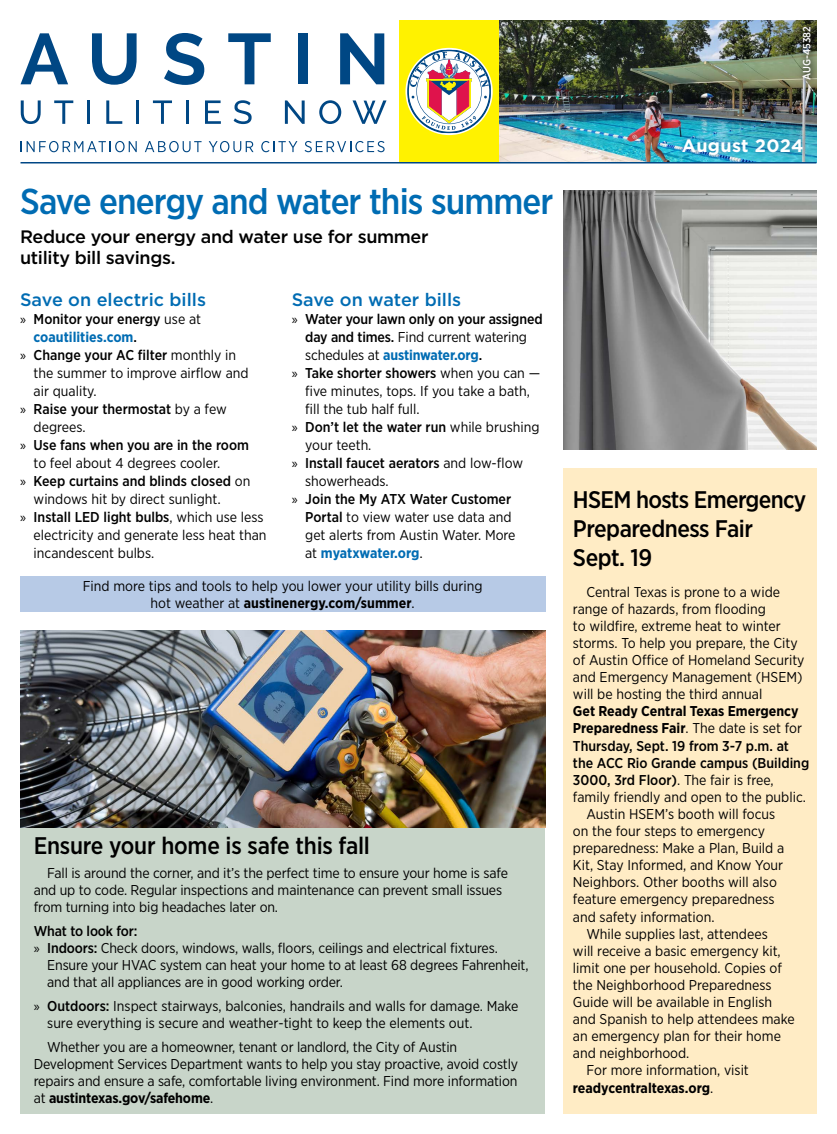
<style>
.page{position:relative;width:837px;height:1134px;background:#fff}
.page>*{position:absolute;margin:0;border:0;box-sizing:border-box;transform-origin:0 0}
.t1{font:500 36px "Gotham Narrow";letter-spacing:-.025em;color:#006cb3}
.t2{font:500 24px/28.8px "Gotham Narrow";letter-spacing:-.02em;color:#000}
.t3{font:500 18px/21.6px "Gotham";letter-spacing:-.02em;color:#000}
.t4{font:500 18px "Gotham";color:#006cb3}
.t5{font:700 18px "Gotham";letter-spacing:.015em;color:#fff}
.t6{font:14.25px/17.1px "Gotham Narrow";color:#000}
.t7{font:500 14.25px "Gotham Narrow";color:#000}
.t8{font:700 14.25px "Gotham Narrow";color:#000}
.t9{font:700 14.25px "Gotham Narrow";letter-spacing:-.01em;color:#006cb3}
.t10{font:500 10.5px "Gotham Narrow";color:#fff}
.s1{font-family:"Myriad Pro";font-weight:400}
.s2{font-weight:400}
.s3{font-weight:500;color:#000}
.s4{font-family:"Gotham"}
.s5{font-weight:500}
.s6{font-weight:400;color:#000}
.s7{font-family:"Gotham";font-weight:400;color:#000}
.s8{font-weight:700}
.s9{font-family:"Myriad Pro"}
</style>
<div class="page">
<img style="left:499px;top:21px;width:317px;height:141px">
<div style="left:676px;top:132px;width:133px;height:30px;background:#004785;opacity:.45"></div>
<div style="left:399px;top:21px;width:100px;height:142px;background:#fff200"></div>
<hr style="left:21px;top:162px;width:795px;height:2px;background:#004785">
<svg style="left:407px;top:50px;width:84px;height:83px"></svg>
<svg style="left:21px;top:33px;width:47px;height:51px"></svg>
<svg style="left:92px;top:33px;width:45px;height:52px"></svg>
<svg style="left:164px;top:33px;width:40px;height:52px"></svg>
<svg style="left:228px;top:33px;width:43px;height:51px"></svg>
<div style="left:298px;top:33px;width:10px;height:51px;background:#004784"></div>
<svg style="left:340px;top:33px;width:44px;height:51px"></svg>
<svg style="left:353px;top:100px;width:34px;height:24px"></svg>
<svg style="left:319px;top:100px;width:22px;height:24px"></svg>
<svg style="left:285px;top:100px;width:20px;height:24px"></svg>
<svg style="left:234px;top:100px;width:18px;height:24px"></svg>
<svg style="left:205px;top:100px;width:16px;height:24px"></svg>
<hr style="left:186px;top:100px;width:3px;height:24px;background:#004784">
<svg style="left:153px;top:100px;width:19px;height:24px"></svg>
<hr style="left:136px;top:100px;width:3px;height:24px;background:#004784">
<svg style="left:106px;top:100px;width:16px;height:24px"></svg>
<hr style="left:87px;top:100px;width:3px;height:24px;background:#004784">
<svg style="left:54px;top:100px;width:19px;height:24px"></svg>
<svg style="left:21px;top:100px;width:20px;height:24px"></svg>
<svg style="left:21px;top:141px;width:116px;height:11px"></svg>
<svg style="left:145px;top:141px;width:57px;height:11px"></svg>
<svg style="left:209px;top:141px;width:45px;height:11px"></svg>
<svg style="left:261px;top:141px;width:36px;height:11px"></svg>
<svg style="left:305px;top:141px;width:80px;height:11px"></svg>
<svg style="left:796px;top:20px;width:21px;height:66px"></svg>
<img style="left:563px;top:190px;width:254px;height:260px">
<div style="left:20px;top:666px;width:525px;height:448px;background:#c8d5c9"></div>
<img style="left:20px;top:630px;width:525px;height:198px">
<div style="left:20px;top:576px;width:525px;height:36px;background:#b7cae6"></div>
<div style="left:563px;top:468px;width:254px;height:646px;background:#ffecc5"></div>
<p class="t10" style="left:800px;top:80px;width:55px;rotate:-90deg">AUG-45382</p>
<h1 class="t1" style="left:20px;top:179px;width:535px">Save energy and water this summer</h1>
<p class="t3" style="left:20px;top:225px;width:410px">Reduce your energy and water use for summer utility bill savings.</p>
<p class="t4" style="left:20px;top:288px;width:187px">Save on electric bills</p>
<p class="t7" style="left:20px;top:310px;width:182px"><span class="s1">»</span> Monitor your energy <span class="s2">use at</span></p>
<p class="t9" style="left:34px;top:328px;width:105px">coautilities.com<span class="s3">.</span></p>
<p class="t7" style="left:20px;top:346px;width:218px"><span class="s1">»</span> Change your AC filter <span class="s2">monthly in</span></p>
<p class="t6" style="left:34px;top:364px;width:217px">the summer to improve airflow and</p>
<p class="t6" style="left:34px;top:382px;width:65px">air quality.</p>
<p class="t7" style="left:20px;top:400px;width:208px"><span class="s1">»</span> Raise your thermostat <span class="s2">by a few</span></p>
<p class="t6" style="left:34px;top:418px;width:54px">degrees.</p>
<p class="t7" style="left:20px;top:436px;width:230px"><span class="s1">»</span> Use fans when you are in the room</p>
<p class="t6" style="left:34px;top:454px;width:188px">to feel about 4 degrees cooler.</p>
<p class="t7" style="left:20px;top:472px;width:232px"><span class="s1">»</span> Keep curtains and blinds closed <span class="s2">on</span></p>
<p class="t6" style="left:34px;top:490px;width:189px">windows hit by direct sunlight<span class="s4">.</span></p>
<p class="t7" style="left:20px;top:508px;width:245px"><span class="s1">»</span> Install LED light bulbs<span class="s2">, which use less</span></p>
<p class="t6" style="left:34px;top:526px;width:234px">electricity and generate less heat than</p>
<p class="t6" style="left:34px;top:544px;width:122px">incandescent bulbs.</p>
<p class="t4" style="left:292px;top:288px;width:171px">Save on water bills</p>
<p class="t7" style="left:292px;top:310px;width:252px"><span class="s1">»</span> Water your lawn only on your assigned</p>
<p class="t6" style="left:305px;top:328px;width:223px"><span class="s5">day and times.</span> Find current watering</p>
<p class="t9" style="left:305px;top:346px;width:179px"><span class="s6">schedules at</span> austinwater.org<span class="s3">.</span></p>
<p class="t7" style="left:292px;top:364px;width:250px"><span class="s1">»</span> Take shorter showers <span class="s2">when you can —</span></p>
<p class="t6" style="left:305px;top:382px;width:226px">five minutes, tops. If you take a bath,</p>
<p class="t6" style="left:305px;top:400px;width:116px">fill the tub half full.</p>
<p class="t7" style="left:292px;top:418px;width:249px"><span class="s1">»</span> Don’t let the water run <span class="s2">while brushing</span></p>
<p class="t6" style="left:305px;top:436px;width:68px">your teeth.</p>
<p class="t7" style="left:292px;top:454px;width:233px"><span class="s1">»</span> Install faucet aerators <span class="s2">and low-flow</span></p>
<p class="t6" style="left:305px;top:472px;width:85px">showerheads.</p>
<p class="t7" style="left:292px;top:490px;width:221px"><span class="s1">»</span> Join the My ATX Water Customer</p>
<p class="t6" style="left:305px;top:508px;width:208px"><span class="s5">Portal</span> to view water use data and</p>
<p class="t6" style="left:305px;top:526px;width:212px">get alerts from Austin Water. More</p>
<p class="t9" style="left:305px;top:544px;width:119px"><span class="s6">at</span> myatxwater.org<span class="s7">.</span></p>
<p class="t6" style="left:83px;top:577px;width:401px;text-align:center">Find more tips and tools to help you lower your utility bills during hot weather at <span class="s8">austinenergy.com/summer</span>.</p>
<h2 class="t2" style="left:34px;top:831px;width:338px">Ensure your home is safe this fall</h2>
<p class="t6" style="left:34px;top:864px;width:476px;text-indent:13px">Fall is around the corner, and it’s the perfect time to ensure your home is safe and up to code. Regular inspections and maintenance can prevent small issues from turning into big headaches later on.</p>
<p class="t7" style="left:34px;top:922px;width:105px">What to look for:</p>
<p class="t6" style="left:34px;top:939px;width:466px"><span class="s9">»</span> <span class="s5">Indoors:</span> Check doors, windows, walls, floors, ceilings and electrical fixtures.</p>
<p class="t6" style="left:47px;top:956px;width:483px">Ensure your HVAC system can heat your home to at least 68 degrees Fahrenheit,</p>
<p class="t6" style="left:47px;top:973px;width:297px">and that all appliances are in good working order.</p>
<p class="t6" style="left:47px;top:997px;width:473px;text-indent:-13px"><span class="s9">»</span> <span class="s5">Outdoors:</span> Inspect stairways, balconies, handrails and walls for damage. Make sure everything is secure and weather-tight to keep the elements out.</p>
<p class="t6" style="left:34px;top:1038px;width:486px;text-indent:13px">Whether you are a homeowner, tenant or landlord, the City of Austin Development Services Department wants to help you stay proactive, avoid costly repairs and ensure a safe, comfortable living environment. Find more information at <span class="s8">austintexas.gov/safehome</span>.</p>
<p class="t5" style="left:682px;top:134px;width:123px">August 2024</p>
<h2 class="t2" style="left:573px;top:485px;width:235px">HSEM hosts Emergency<br>Preparedness Fair<br>Sept. 19</h2>
<p class="t6" style="left:573px;top:583px;width:233px;text-indent:13px">Central Texas is prone to a wide range of hazards, from flooding<br>to wildfire, extreme heat to winter storms. To help you prepare, the City of Austin Office of Homeland Security and Emergency Management (HSEM) will be hosting the third annual</p>
<p class="t8" style="left:573px;top:702px;width:227px">Get Ready Central Texas Emergency</p>
<p class="t8" style="left:573px;top:719px;width:231px">Preparedness Fair<span class="s2">. The date is set for</span></p>
<p class="t7" style="left:573px;top:736px;width:218px">Thursday, Sept. 19 from 3-7 p.m. at</p>
<p class="t7" style="left:573px;top:754px;width:238px">the ACC Rio Grande campus (Building</p>
<p class="t6" style="left:573px;top:771px;width:202px"><span class="s5">3000, 3rd Floor)</span>. The fair is free,</p>
<p class="t6" style="left:573px;top:788px;width:235px">family friendly and open to the public.</p>
<p class="t6" style="left:586px;top:805px;width:190px">Austin HSEM’s booth will focus</p>
<p class="t6" style="left:573px;top:822px;width:194px">on the four steps to emergency</p>
<p class="t6" style="left:573px;top:839px;width:213px">preparedness: Make a Plan, Build a</p>
<p class="t6" style="left:573px;top:856px;width:212px">Kit, Stay Informed, and Know Your</p>
<p class="t6" style="left:573px;top:873px;width:205px">Neighbors. Other booths will also</p>
<p class="t6" style="left:573px;top:891px;width:203px">feature emergency preparedness</p>
<p class="t6" style="left:573px;top:908px;width:143px">and safety information.</p>
<p class="t6" style="left:586px;top:925px;width:183px">While supplies last, attendees</p>
<p class="t6" style="left:573px;top:942px;width:209px">will receive a basic emergency kit,</p>
<p class="t6" style="left:573px;top:959px;width:211px">limit one per household. Copies of</p>
<p class="t6" style="left:573px;top:976px;width:200px">the Neighborhood Preparedness</p>
<p class="t6" style="left:573px;top:993px;width:201px">Guide will be available in English</p>
<p class="t6" style="left:573px;top:1010px;width:223px">and Spanish to help attendees make</p>
<p class="t6" style="left:573px;top:1027px;width:209px">an emergency plan for their home</p>
<p class="t6" style="left:573px;top:1044px;width:118px">and neighborhood.</p>
<p class="t6" style="left:586px;top:1062px;width:164px">For more information, visit</p>
<p class="t8" style="left:573px;top:1078px;width:142px">readycentraltexas.org<span class="s2">.</span></p>
</div>
